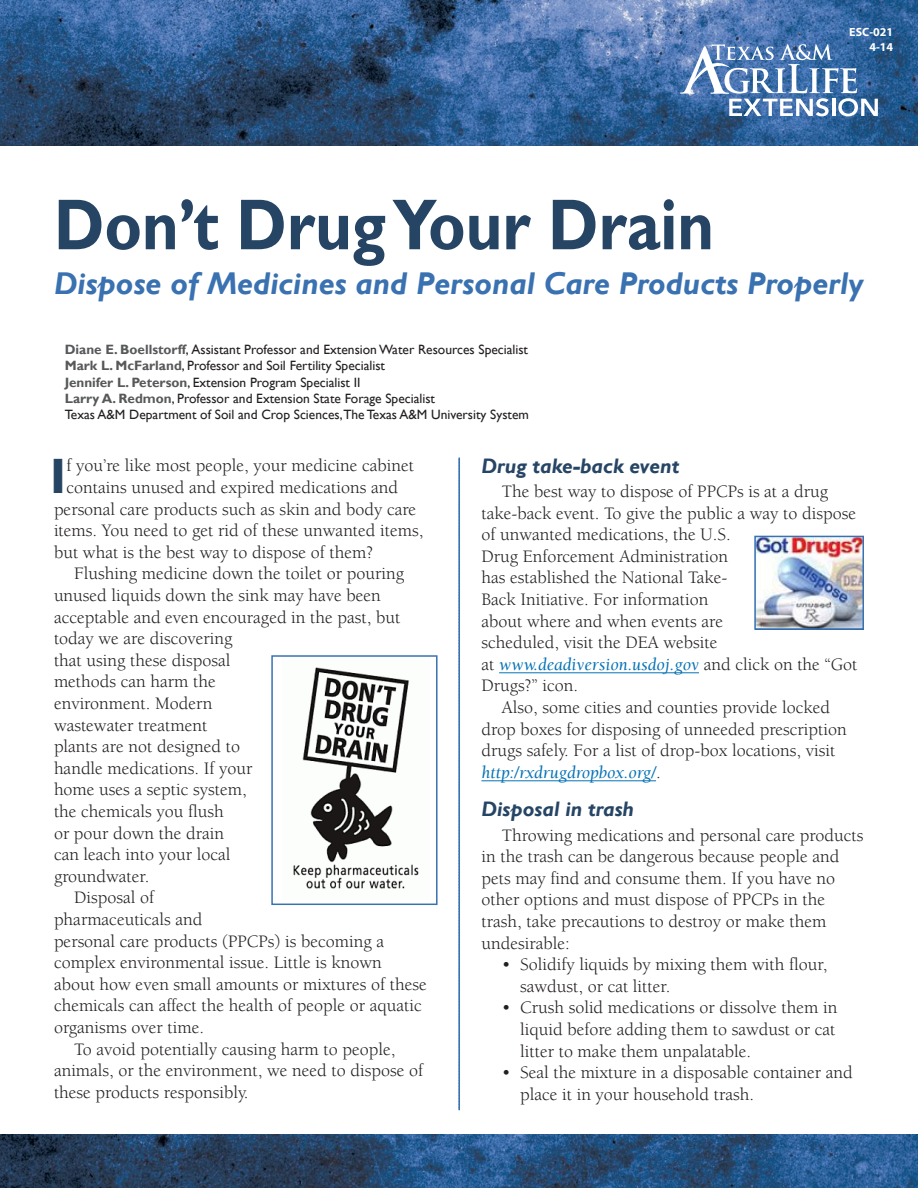
<style>
.page{position:relative;width:918px;height:1188px;background:#fff}
.page>*{position:absolute;margin:0;border:0;box-sizing:border-box;transform-origin:0 0}
.Body_type_With_parag{font:700 72.45px "Gill Sans";color:#264565;scale:.87 1}
.Body_type_cap_letter{font:700 49.65px "Gill Sans";color:#264565}
.Body_type_With_parag-2{font:italic 700 31.5px "Gill Sans";color:#3971b1}
.subhed_W-space_B___A{font:italic 700 21px "Gill Sans";color:#264565}
.Body_type_With_parag-3{font:18px/21.6px "Berkeley";color:#231f20}
.Body_type_cap_letter-2{font:18px "Berkeley";color:#231f20}
.t1{font:13.5px "Gill Sans";color:#231f20}
.Body_type_With_parag-4{font:700 12px "Myriad Pro";color:#fff}
.s1{font-weight:700;color:#57585a}
.s2{font-style:italic;color:#0773b5}
</style>
<div class="page">
<img style="left:0;top:1134px;width:918px;height:54px">
<img style="left:0;top:0;width:918px;height:145px">
<svg style="left:680px;top:44px;width:198px;height:72px"></svg>
<hr style="left:499px;top:672px;width:200px;height:1px;background:#0773b5">
<hr style="left:481px;top:780px;width:175px;height:1px;background:#0773b5">
<svg style="left:458px;top:458px;width:2px;height:652px"></svg>
<img style="left:293px;top:667px;width:126px;height:222px">
<div style="left:271px;top:655px;width:167px;height:250px;border:2px solid #3971b1"></div>
<img style="left:757px;top:539px;width:104px;height:88px">
<div style="left:754px;top:536px;width:110px;height:94px;border:2px solid #3971b1"></div>
<p class="Body_type_With_parag-4" style="left:849px;top:24px;width:45px">ESC-021</p>
<p class="Body_type_With_parag-4" style="left:869px;top:39px;width:25px">4-14</p>
<p class="Body_type_With_parag" style="left:54px;top:181px;width:760px">Don’t Drug Your Drain</p>
<p class="Body_type_With_parag-2" style="left:54px;top:265px;width:811px">Dispose of Medicines and Personal Care Products Properly</p>
<p class="t1" style="left:65px;top:342px;width:465px"><span class="s1">Diane E. Boellstorff</span>, Assistant Professor and Extension Water Resources Specialist</p>
<p class="t1" style="left:65px;top:358px;width:322px"><span class="s1">Mark L. McFarland</span>, Professor and Soil Fertility Specialist</p>
<p class="t1" style="left:65px;top:374px;width:297px"><span class="s1">Jennifer L. Peterson</span>, Extension Program Specialist II</p>
<p class="t1" style="left:65px;top:391px;width:372px"><span class="s1">Larry A. Redmon</span>, Professor and Extension State Forage Specialist</p>
<p class="t1" style="left:65px;top:407px;width:466px">Texas A&amp;M Department of Soil and Crop Sciences,The Texas A&amp;M University System</p>
<p class="Body_type_cap_letter" style="left:50px;top:446px;width:18px">I</p>
<p class="Body_type_cap_letter-2" style="left:66px;top:456px;width:349px">f you’re like most people, your medicine cabinet</p>
<p class="Body_type_cap_letter-2" style="left:66px;top:478px;width:333px">contains unused and expired medications and</p>
<p class="Body_type_cap_letter-2" style="left:54px;top:499px;width:364px">personal care products such as skin and body care</p>
<p class="Body_type_cap_letter-2" style="left:54px;top:521px;width:371px">items. You need to get rid of these unwanted items,</p>
<p class="Body_type_cap_letter-2" style="left:54px;top:543px;width:321px">but what is the best way to dispose of them?</p>
<p class="Body_type_With_parag-3" style="left:54px;top:563px;width:352px;text-indent:20px">Flushing medicine down the toilet or pouring unused liquids down the sink may have been acceptable and even encouraged in the past, but today we are discovering<br>that using these disposal<br>methods can harm the<br>environment. Modern<br>wastewater treatment<br>plants are not designed to<br>handle medications. If your<br>home uses a septic system,<br>the chemicals you flush<br>or pour down the drain<br>can leach into your local<br>groundwater.</p>
<p class="Body_type_With_parag-3" style="left:54px;top:887px;width:374px;text-indent:20px">Disposal of<br>pharmaceuticals and<br>personal care products (PPCPs) is becoming a complex environmental issue. Little is known about how even small amounts or mixtures of these chemicals can affect the health of people or aquatic organisms over time.</p>
<p class="Body_type_With_parag-3" style="left:54px;top:1038px;width:371px;text-indent:20px">To avoid potentially causing harm to people, animals, or the environment, we need to dispose of these products responsibly.</p>
<p class="subhed_W-space_B___A" style="left:481px;top:454px;width:199px">Drug take-back event</p>
<p class="Body_type_With_parag-3" style="left:481px;top:481px;width:378px;text-indent:20px">The best way to dispose of PPCPs is at a drug take-back event. To give the public a way to dispose of unwanted medications, the U.S.<br>Drug Enforcement Administration<br>has established the National Take-<br>Back Initiative. For information<br>about where and when events are<br>scheduled, visit the DEA website<br>at <span class="s2">www.deadiversion.usdoj.gov</span> and click on the “Got Drugs?” icon.</p>
<p class="Body_type_With_parag-3" style="left:481px;top:697px;width:367px;text-indent:20px">Also, some cities and counties provide locked drop boxes for disposing of unneeded prescription drugs safely. For a list of drop-box locations, visit <span class="s2">http:/rxdrugdropbox.org/</span>.</p>
<p class="subhed_W-space_B___A" style="left:481px;top:797px;width:154px">Disposal in trash</p>
<p class="Body_type_With_parag-3" style="left:481px;top:824px;width:383px;text-indent:20px">Throwing medications and personal care products in the trash can be dangerous because people and pets may find and consume them. If you have no other options and must dispose of PPCPs in the trash, take precautions to destroy or make them undesirable:</p>
<p class="Body_type_With_parag-3" style="left:520px;top:954px;width:309px;text-indent:-18px">• Solidify liquids by mixing them with flour, sawdust, or cat litter.</p>
<p class="Body_type_With_parag-3" style="left:520px;top:997px;width:319px;text-align:justify;text-indent:-18px">• Crush solid medications or dissolve them in liquid before adding them to sawdust or cat litter to make them unpalatable.</p>
<p class="Body_type_With_parag-3" style="left:520px;top:1062px;width:334px;text-indent:-18px">• Seal the mixture in a disposable container and place it in your household trash.</p>
</div>
